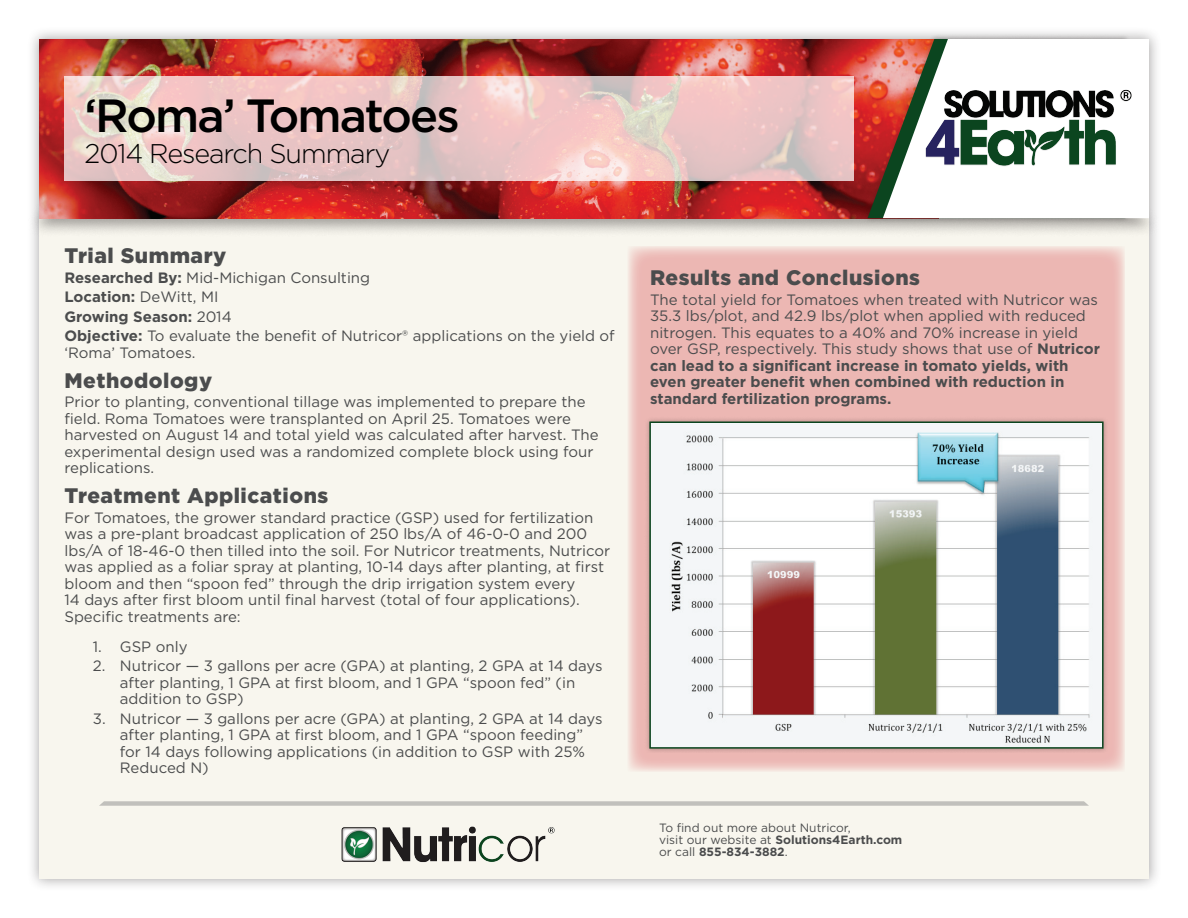
<style>
.page{position:relative;width:1188px;height:918px;background:#fff}
.page>*{position:absolute;margin:0;border:0;box-sizing:border-box;transform-origin:0 0}
.t1{font:500 46.5px "Gotham";letter-spacing:-.04em;color:#000}
.t2{font:300 27px "Gotham";letter-spacing:-.04em;color:#000}
.t3{font:900 21px "Gotham";letter-spacing:.025em;color:#4b4c4d}
.t4{font:15px/16.5px "Gotham";color:#4b4c4d}
.t5{font:12px/12px "Gotham";color:#4b4c4d}
.s1{font-weight:700}
</style>
<div class="page">
<div style="left:26px;top:26px;width:1136px;height:866px;background:#231f20;opacity:.41"></div>
<div style="left:39px;top:39px;width:1110px;height:840px;background:#f8f6ee"></div>
<img style="left:341px;top:826px;width:214px;height:37px">
<svg style="left:628px;top:246px;width:497px;height:525px;fill:#ecb7b3"></svg>
<svg style="left:99px;top:801px;width:990px;height:5px"></svg>
<div style="left:27px;top:74px;width:1134px;height:164px;background:#231f20;opacity:.41"></div>
<img style="left:39px;top:39px;width:824px;height:179px">
<div style="left:863px;top:34px;width:267px;height:189px;background:#231f20;opacity:.3"></div>
<svg style="left:868px;top:39px;width:15px;height:179px"></svg>
<svg style="left:883px;top:39px;width:266px;height:179px;fill:#fff"></svg>
<img style="left:923px;top:83px;width:211px;height:91px">
<svg style="left:64px;top:76px;width:790px;height:105px;fill:#ecc4c5"></svg>
<div style="left:644px;top:416px;width:465px;height:337px;background:#231f20;opacity:.3"></div>
<img style="left:652px;top:425px;width:449px;height:321px">
<div style="left:649px;top:422px;width:455px;height:327px;border:2px solid #0b451f"></div>
<h1 class="t1" style="left:85px;top:85px;width:377px">‘Roma’ Tomatoes</h1>
<h2 class="t2" style="left:85px;top:136px;width:307px">2014 Research Summary</h2>
<h3 class="t3" style="left:64px;top:241px;width:163px">Trial Summary</h3>
<p class="t4" style="left:64px;top:267px;width:552px;line-height:19.5px"><span class="s1">Researched By:</span> Mid-Michigan Consulting<br><span class="s1">Location:</span> DeWitt, MI<br><span class="s1">Growing Season:</span> 2014<br><span class="s1">Objective:</span> To evaluate the benefit of Nutricor® applications on the yield of</p>
<p class="t4" style="left:64px;top:344px;width:133px">‘Roma’ Tomatoes.</p>
<h3 class="t3" style="left:64px;top:366px;width:149px">Methodology</h3>
<p class="t4" style="left:64px;top:393px;width:536px">Prior to planting, conventional tillage was implemented to prepare the field. Roma Tomatoes were transplanted on April 25. Tomatoes were harvested on August 14 and total yield was calculated after harvest. The experimental design used was a randomized complete block using four replications.</p>
<h3 class="t3" style="left:64px;top:481px;width:265px">Treatment Applications</h3>
<p class="t4" style="left:64px;top:509px;width:547px">For Tomatoes, the grower standard practice (GSP) used for fertilization was a pre-plant broadcast application of 250 lbs/A of 46-0-0 and 200 lbs/A of 18-46-0 then tilled into the soil. For Nutricor treatments, Nutricor was applied as a foliar spray at planting, 10-14 days after planting, at first bloom and then “spoon fed” through the drip irrigation system every<br>14 days after first bloom until final harvest (total of four applications).<br>Specific treatments are:</p>
<p class="t4" style="left:93px;top:638px;width:96px">1. GSP only</p>
<p class="t4" style="left:120px;top:657px;width:484px;text-indent:-27px">2. Nutricor — 3 gallons per acre (GPA) at planting, 2 GPA at 14 days after planting, 1 GPA at first bloom, and 1 GPA “spoon fed” (in addition to GSP)</p>
<p class="t4" style="left:120px;top:710px;width:484px;text-indent:-27px">3. Nutricor — 3 gallons per acre (GPA) at planting, 2 GPA at 14 days after planting, 1 GPA at first bloom, and 1 GPA “spoon feeding” for 14 days following applications (in addition to GSP with 25% Reduced N)</p>
<h3 class="t3" style="left:650px;top:263px;width:271px">Results and Conclusions</h3>
<p class="t4" style="left:650px;top:291px;width:451px">The total yield for Tomatoes when treated with Nutricor was 35.3 lbs/plot, and 42.9 lbs/plot when applied with reduced nitrogen. This equates to a 40% and 70% increase in yield over GSP, respectively. This study shows that use of <span class="s1">Nutricor can lead to a significant increase in tomato yields, with even greater benefit when combined with reduction in standard fertilization programs.</span></p>
<p class="t5" style="left:659px;top:822px;width:245px">To find out more about Nutricor,<br>visit our website at <span class="s1">Solutions4Earth.com </span>or call <span class="s1">855-834-3882</span>.</p>
</div>
